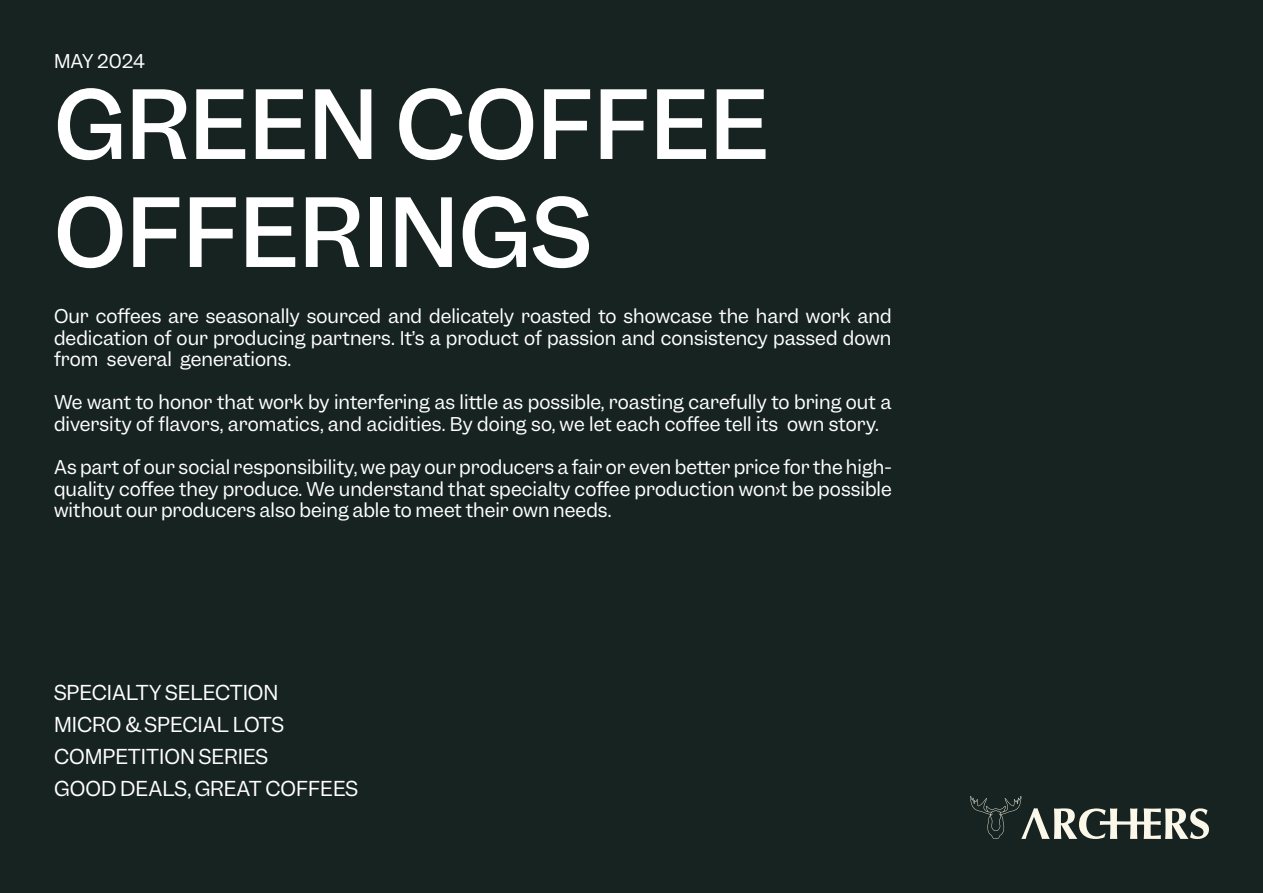
<style>
.page{position:relative;width:1263px;height:893px;background:#172320}
.page>*{position:absolute;margin:0;border:0;box-sizing:border-box;transform-origin:0 0}
.t1{font:500 90px/108px "Garnett";color:#fff}
.t2{font:19.5px/32.1px "Garnett";color:#fff}
.t3{font:18px/21.6px "Garnett";color:#fff;text-align:justify}
</style>
<div class="page">
<svg style="left:970px;top:796px;width:239px;height:43px"></svg>
<p class="t3" style="left:54px;top:50px;width:92px">MAY 2024</p>
<h1 class="t1" style="left:54px;top:72px;width:717px">GREEN COFFEE<br>OFFERINGS</h1>
<p class="t3" style="left:54px;top:305px;width:839px">Our coffees are seasonally sourced and delicately roasted to showcase the hard work and dedication of our producing partners. It’s a product of passion and consistency passed down from several generations.</p>
<p class="t3" style="left:54px;top:392px;width:839px">We want to honor that work by interfering as little as possible, roasting carefully to bring out a diversity of flavors, aromatics, and acidities. By doing so, we let each coffee tell its own story.</p>
<p class="t3" style="left:54px;top:457px;width:839px">As part of our social responsibility, we pay our producers a fair or even better price for the high&shy;quality coffee they produce. We understand that specialty coffee production won›t be possible without our producers also being able to meet their own needs.</p>
<p class="t2" style="left:54px;top:677px;width:226px">SPECIALTY SELECTION</p>
<p class="t2" style="left:54px;top:709px;width:306px">MICRO &amp; SPECIAL LOTS<br>COMPETITION SERIES<br>GOOD DEALS, GREAT COFFEES</p>
</div>
